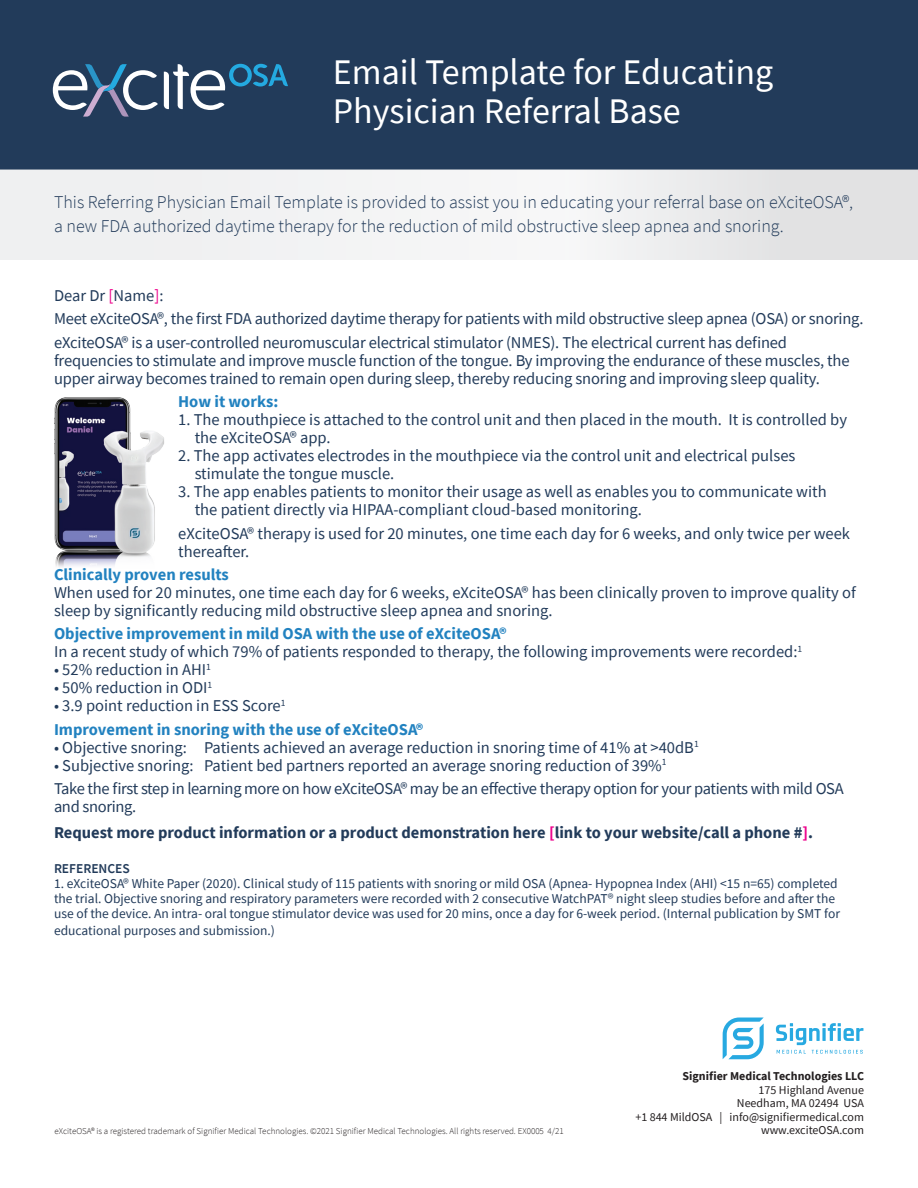
<style>
.page{position:relative;width:918px;height:1188px;background:#fff}
.page>*{position:absolute;margin:0;border:0;box-sizing:border-box;transform-origin:0 0}
.Heading_1-__No_sub_h{font:36px/39px "Source Sans Pro";color:#fff}
.Heading_1-__No_sub_h-2{font:300 18px/24px "Source Sans Pro";color:#223b5a}
.Heading_1-__No_sub_h-3{font:16.5px/18px "Source Sans Pro";color:#223b5a}
.Heading_1-__No_sub_h-4{font:16.5px/18px "Source Sans Pro";letter-spacing:-.02em;color:#223b5a}
.Heading_1-__No_sub_h-5{font:700 16.5px "Source Sans Pro";color:#223b5a}
.Heading_1-__No_sub_h-6{font:700 16.5px "Source Sans Pro";color:#2282c0}
.Heading_1-__No_sub_h-7{font:13.5px/15px "Source Sans Pro";color:#223b5a}
.Heading_1-__No_sub_h-8{font:600 13.5px "Source Sans Pro";color:#223b5a}
.t1{font:12px/13.5px "Source Sans Pro";color:#231f20;text-align:right}
.t2{font:700 12px "Source Sans Pro";color:#231f20}
.t3{font:300 9px "Source Sans Pro";color:#231f20}
.s1{color:#ed028c}
.s2{font-weight:700;color:#2282c0}
</style>
<div class="page">
<img style="left:54px;top:397px;width:110px;height:170px">
<div style="left:0;top:0;width:918px;height:170px;background:#223b5a"></div>
<svg style="left:164px;top:64px;width:124px;height:46px"></svg>
<svg style="left:53px;top:64px;width:105px;height:53px"></svg>
<div style="left:0;top:170px;width:918px;height:89px;background:linear-gradient(to right,#f5f6f7,#e8e8e9)"></div>
<svg style="left:723px;top:1018px;width:41px;height:41px"></svg>
<svg style="left:776px;top:1023px;width:87px;height:31px"></svg>
<p class="Heading_1-__No_sub_h" style="left:333px;top:53px;width:442px">Email Template for Educating<br>Physician Referral Base</p>
<p class="Heading_1-__No_sub_h-2" style="left:54px;top:190px;width:801px">This Referring Physician Email Template is provided to assist you in educating your referral base on eXciteOSA®, a new FDA authorized daytime therapy for the reduction of mild obstructive sleep apnea and snoring.</p>
<p class="Heading_1-__No_sub_h-3" style="left:54px;top:287px;width:111px">Dear Dr <span class="s1">[</span>Name<span class="s1">]</span>:</p>
<p class="Heading_1-__No_sub_h-3" style="left:54px;top:310px;width:811px">Meet eXciteOSA®, the first FDA authorized daytime therapy for patients with mild obstructive sleep apnea (OSA) or snoring.</p>
<p class="Heading_1-__No_sub_h-3" style="left:54px;top:333px;width:797px">eXciteOSA® is a user-controlled neuromuscular electrical stimulator (NMES). The electrical current has defined frequencies to stimulate and improve muscle function of the tongue. By improving the endurance of these muscles, the upper airway becomes trained to remain open during sleep, thereby reducing snoring and improving sleep quality.</p>
<p class="Heading_1-__No_sub_h-6" style="left:178px;top:391px;width:102px">How it works:</p>
<p class="Heading_1-__No_sub_h-3" style="left:195px;top:411px;width:654px;text-indent:-16px">1. The mouthpiece is attached to the control unit and then placed in the mouth. It is controlled by the eXciteOSA® app.</p>
<p class="Heading_1-__No_sub_h-3" style="left:195px;top:447px;width:602px;text-indent:-16px">2. The app activates electrodes in the mouthpiece via the control unit and electrical pulses stimulate the tongue muscle.</p>
<p class="Heading_1-__No_sub_h-3" style="left:195px;top:483px;width:633px;text-indent:-16px">3. The app enables patients to monitor their usage as well as enables you to communicate with the patient directly via HIPAA-compliant cloud-based monitoring.</p>
<p class="Heading_1-__No_sub_h-3" style="left:178px;top:524px;width:673px">eXciteOSA® therapy is used for 20 minutes, one time each day for 6 weeks, and only twice per week thereafter.</p>
<p class="Heading_1-__No_sub_h-3" style="left:54px;top:566px;width:803px"><span class="s2">Clinically proven results<br></span>When used for 20 minutes, one time each day for 6 weeks, eXciteOSA® has been clinically proven to improve quality of sleep by significantly reducing mild obstructive sleep apnea and snoring.</p>
<p class="Heading_1-__No_sub_h-3" style="left:54px;top:625px;width:750px"><span class="s2">Objective improvement in mild OSA with the use of eXciteOSA®<br></span>In a recent study of which 79% of patients responded to therapy, the following improvements were recorded:<sup>1</sup></p>
<p class="Heading_1-__No_sub_h-3" style="left:54px;top:661px;width:158px">• 52% reduction in AHI<sup>1</sup></p>
<p class="Heading_1-__No_sub_h-3" style="left:54px;top:679px;width:160px">• 50% reduction in ODI<sup>1</sup></p>
<p class="Heading_1-__No_sub_h-3" style="left:54px;top:697px;width:233px">• 3.9 point reduction in ESS Score<sup>1</sup></p>
<p class="Heading_1-__No_sub_h-6" style="left:54px;top:718px;width:371px">Improvement in snoring with the use of eXciteOSA®</p>
<p class="Heading_1-__No_sub_h-3" style="left:54px;top:738px;width:646px">• Objective snoring: Patients achieved an average reduction in snoring time of 41% at &gt;40dB<sup>1</sup></p>
<p class="Heading_1-__No_sub_h-3" style="left:54px;top:756px;width:614px">• Subjective snoring: Patient bed partners reported an average snoring reduction of 39%<sup>1</sup></p>
<p class="Heading_1-__No_sub_h-4" style="left:54px;top:780px;width:791px">Take the first step in learning more on how eXciteOSA® may be an effective therapy option for your patients with mild OSA and snoring.</p>
<p class="Heading_1-__No_sub_h-5" style="left:54px;top:821px;width:761px">Request more product information or a product demonstration here <span class="s1">[</span>link to your website/call a phone #<span class="s1">]</span>.</p>
<p class="Heading_1-__No_sub_h-8" style="left:54px;top:860px;width:77px">REFERENCES</p>
<p class="Heading_1-__No_sub_h-7" style="left:54px;top:876px;width:788px">1. eXciteOSA® White Paper (2020). Clinical study of 115 patients with snoring or mild OSA (Apnea- Hypopnea Index (AHI) &lt;15 n=65) completed the trial. Objective snoring and respiratory parameters were recorded with 2 consecutive WatchPAT® night sleep studies before and after the use of the device. An intra- oral tongue stimulator device was used for 20 mins, once a day for 6-week period. (Internal publication by SMT for</p>
<p class="Heading_1-__No_sub_h-7" style="left:54px;top:923px;width:222px">educational purposes and submission.)</p>
<p class="t3" style="left:55px;top:1126px;width:511px">eXciteOSA® is a registered trademark of Signifier Medical Technologies. ©2021 Signifier Medical Technologies. All rights reserved. EX0005 4/21</p>
<p class="t2" style="left:683px;top:1068px;width:183px">Signifier Medical Technologies LLC</p>
<p class="t1" style="left:759px;top:1083px;width:107px">175 Highland Avenue</p>
<p class="t1" style="left:737px;top:1096px;width:129px">Needham, MA 02494 USA</p>
<p class="t1" style="left:635px;top:1110px;width:230px">+1 844 MildOSA | info@signifiermedical.com www.exciteOSA.com</p>
</div>
